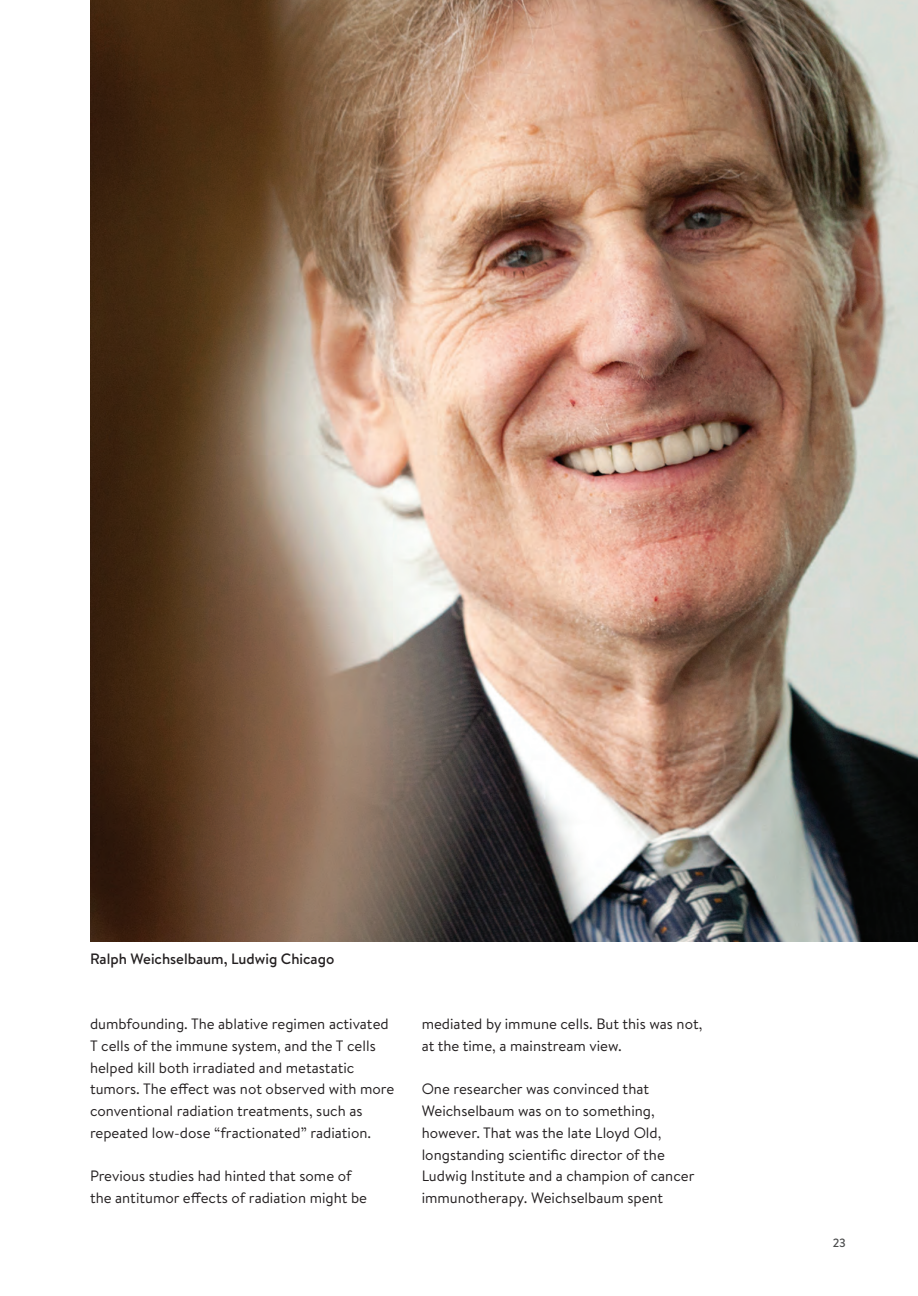
<style>
.page{position:relative;width:918px;height:1296px;background:#fff}
.page>*{position:absolute;margin:0;border:0;box-sizing:border-box;transform-origin:0 0}
.t1{font:15px/21.8px "Brandon Text";color:#231f20}
.t2{font:500 15px "Brandon Text";color:#231f20}
.t3{font:500 12px "Brandon Text";color:#4b4c4d}
</style>
<div class="page">
<img style="left:90px;top:0;width:828px;height:942px">
<p class="t2" style="left:90px;top:948px;width:246px">Ralph Weichselbaum, Ludwig Chicago</p>
<p class="t1" style="left:90px;top:1012px;width:306px">dumbfounding. The ablative regimen activated T cells of the immune system, and the T cells helped kill both irradiated and metastatic tumors. The effect was not observed with more conventional radiation treatments, such as repeated low-dose “fractionated” radiation.</p>
<p class="t1" style="left:90px;top:1165px;width:279px">Previous studies had hinted that some of the antitumor effects of radiation might be</p>
<p class="t1" style="left:422px;top:1012px;width:282px">mediated by immune cells. But this was not, at the time, a mainstream view.</p>
<p class="t1" style="left:422px;top:1078px;width:274px">One researcher was convinced that Weichselbaum was on to something, however. That was the late Lloyd Old, longstanding scientific director of the Ludwig Institute and a champion of cancer immunotherapy. Weichselbaum spent</p>
<p class="t3" style="left:833px;top:1234px;width:15px">23</p>
</div>
